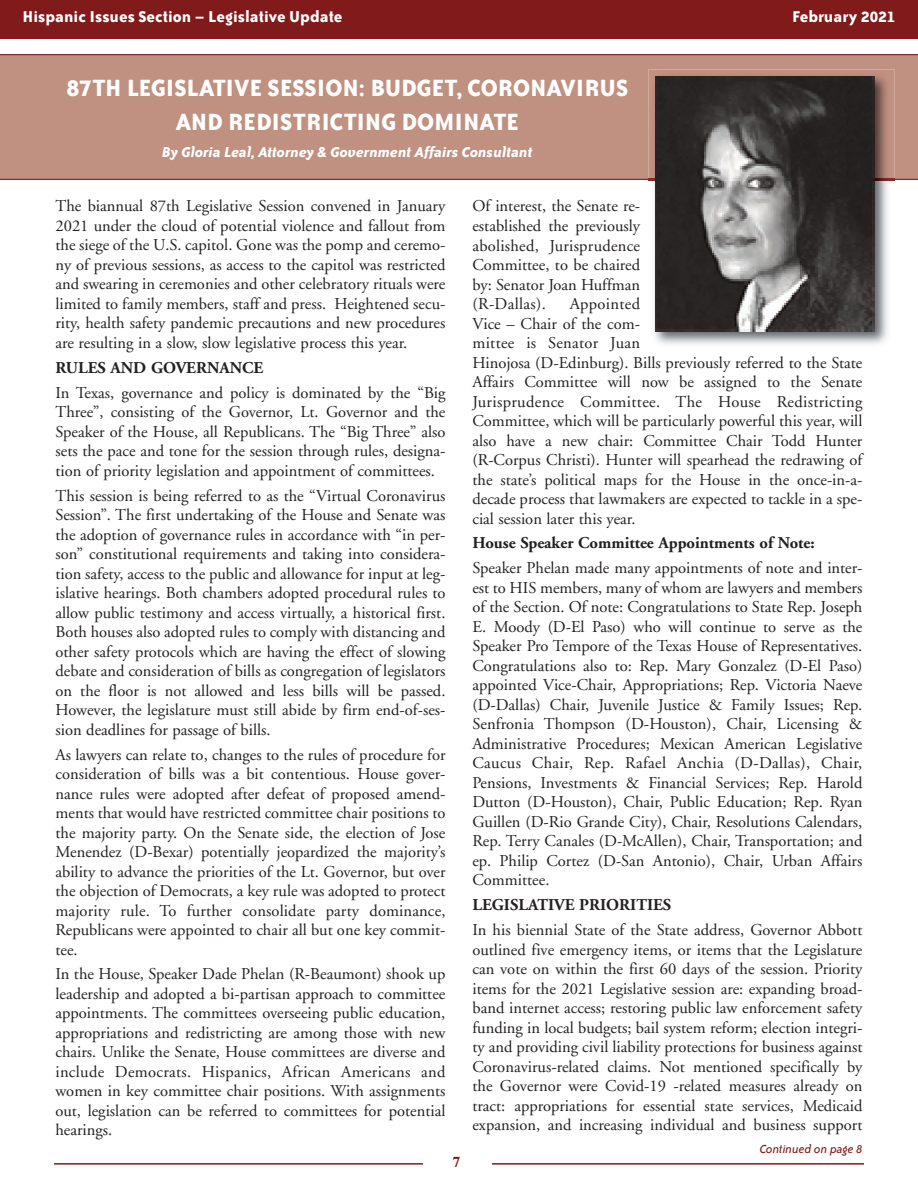
<style>
.page{position:relative;width:918px;height:1188px;background:#fff}
.page>*{position:absolute;margin:0;border:0;box-sizing:border-box;transform-origin:0 0}
.t1{font:700 27px/34.3px "Bailey Sans ITC";color:#fff;text-align:center}
.t2{font:700 18px "Bailey Sans ITC";color:#fff}
.t3{font:16.5px/19.5px "Adobe Garamond";color:#231f20;text-align:justify}
.t4{font:700 16.5px "Adobe Garamond";color:#231f20}
.t5{font:italic 700 16.5px "Bailey Sans ITC";color:#fff}
.t6{font:700 15px "Times";color:#811a1b}
.t7{font:italic 13.5px "Bailey Sans ITC";color:#811a1b}
</style>
<div class="page">
<hr style="left:54px;top:1163px;width:810px;height:2px;background:#811a1b">
<div style="left:424px;top:1155px;width:68px;height:18px;background:#fff"></div>
<div style="left:0;top:0;width:918px;height:39px;background:#811a1b"></div>
<div style="left:0;top:54px;width:918px;height:126px;background:#c09181"></div>
<img style="left:648px;top:70px;width:246px;height:275px">
<svg style="left:875px;top:179px;width:19px;height:1px"></svg>
<img style="left:655px;top:77px;width:220px;height:255px">
<img style="left:655px;top:179px;width:220px;height:1px">
<p class="t2" style="left:22px;top:10px;width:322px">Hispanic Issues Section – Legislative Update</p>
<p class="t2" style="left:792px;top:10px;width:105px">February 2021</p>
<h1 class="t1" style="left:66px;top:73px;width:564px">87TH LEGISLATIVE SESSION: BUDGET, CORONAVIRUS<br>AND REDISTRICTING DOMINATE</h1>
<p class="t5" style="left:162px;top:147px;width:373px">By Gloria Leal, Attorney &amp; Government Affairs Consultant</p>
<p class="t3" style="left:56px;top:198px;width:392px">The biannual 87th Legislative Session convened in January 2021 under the cloud of potential violence and fallout from the siege of the U.S. capitol. Gone was the pomp and ceremo&shy;ny of previous sessions, as access to the capitol was restricted and swearing in ceremonies and other celebratory rituals were limited to family members, staff and press. Heightened secu&shy;rity, health safety pandemic precautions and new procedures are resulting in a slow, slow legislative process this year.</p>
<p class="t4" style="left:56px;top:361px;width:209px">RULES AND GOVERNANCE</p>
<p class="t3" style="left:56px;top:384px;width:392px">In Texas, governance and policy is dominated by the “Big Three”, consisting of the Governor, Lt. Governor and the Speaker of the House, all Republicans. The “Big Three” also sets the pace and tone for the session through rules, designa&shy;tion of priority legislation and appointment of committees.</p>
<p class="t3" style="left:56px;top:487px;width:392px">This session is being referred to as the “Virtual Coronavirus Session”. The first undertaking of the House and Senate was the adoption of governance rules in accordance with “in per&shy;son” constitutional requirements and taking into considera&shy;tion safety, access to the public and allowance for input at leg&shy;islative hearings. Both chambers adopted procedural rules to allow public testimony and access virtually, a historical first.<br>Both houses also adopted rules to comply with distancing and other safety protocols which are having the effect of slowing debate and consideration of bills as congregation of legislators on the floor is not allowed and less bills will be passed.<br>However, the legislature must still abide by firm end-of-ses&shy;sion deadlines for passage of bills.</p>
<p class="t3" style="left:55px;top:746px;width:392px">As lawyers can relate to, changes to the rules of procedure for consideration of bills was a bit contentious. House gover&shy;nance rules were adopted after defeat of proposed amend&shy;ments that would have restricted committee chair positions to the majority party. On the Senate side, the election of Jose Menendez (D-Bexar) potentially jeopardized the majority’s ability to advance the priorities of the Lt. Governor, but over the objection of Democrats, a key rule was adopted to protect majority rule. To further consolidate party dominance, Republicans were appointed to chair all but one key commit&shy;tee.</p>
<p class="t3" style="left:55px;top:966px;width:392px">In the House, Speaker Dade Phelan (R-Beaumont) shook up leadership and adopted a bi-partisan approach to committee appointments. The committees overseeing public education, appropriations and redistricting are among those with new chairs. Unlike the Senate, House committees are diverse and include Democrats. Hispanics, African Americans and women in key committee chair positions. With assignments out, legislation can be referred to committees for potential hearings.</p>
<p class="t6" style="left:453px;top:1157px;width:9px">7</p>
<p class="t3" style="left:472px;top:198px;width:169px">Of interest, the Senate re&shy;established the previously abolished, Jurisprudence Committee, to be chaired by: Senator Joan Huffman (R-Dallas).</p>
<p class="t3" style="left:472px;top:295px;width:392px;text-align:left;text-indent:97px">Appointed<br>Vice – Chair of the com-<br>mittee is Senator Juan<br>Hinojosa (D-Edinburg). Bills previously referred to the State Affairs Committee will now be assigned to the Senate Jurisprudence Committee. The House Redistricting Committee, which will be particularly powerful this year, will also have a new chair: Committee Chair Todd Hunter (R-Corpus Christi). Hunter will spearhead the redrawing of the state’s political maps for the House in the once-in-a&shy;decade process that lawmakers are expected to tackle in a spe&shy;cial session later this year.</p>
<p class="t4" style="left:472px;top:537px;width:344px">House Speaker Committee Appointments of Note:</p>
<p class="t3" style="left:472px;top:560px;width:392px">Speaker Phelan made many appointments of note and inter&shy;est to HIS members, many of whom are lawyers and members of the Section. Of note: Congratulations to State Rep. Joseph E. Moody (D-El Paso) who will continue to serve as the Speaker Pro Tempore of the Texas House of Representatives.<br>Congratulations also to: Rep. Mary Gonzalez (D-El Paso) appointed Vice-Chair, Appropriations; Rep. Victoria Naeve (D-Dallas) Chair, Juvenile Justice &amp; Family Issues; Rep.<br>Senfronia Thompson (D-Houston), Chair, Licensing &amp; Administrative Procedures; Mexican American Legislative Caucus Chair, Rep. Rafael Anchia (D-Dallas), Chair, Pensions, Investments &amp; Financial Services; Rep. Harold Dutton (D-Houston), Chair, Public Education; Rep. Ryan Guillen (D-Rio Grande City), Chair, Resolutions Calendars, Rep. Terry Canales (D-McAllen), Chair, Transportation; and ep. Philip Cortez (D-San Antonio), Chair, Urban Affairs Committee.</p>
<p class="t4" style="left:472px;top:898px;width:200px">LEGISLATIVE PRIORITIES</p>
<p class="t3" style="left:472px;top:922px;width:392px">In his biennial State of the State address, Governor Abbott outlined five emergency items, or items that the Legislature can vote on within the first 60 days of the session. Priority items for the 2021 Legislative session are: expanding broad&shy;band internet access; restoring public law enforcement safety funding in local budgets; bail system reform; election integri&shy;ty and providing civil liability protections for business against Coronavirus-related claims. Not mentioned specifically by the Governor were Covid-19 -related measures already on tract: appropriations for essential state services, Medicaid expansion, and increasing individual and business support</p>
<p class="t7" style="left:760px;top:1144px;width:104px">Continued on page 8</p>
</div>
